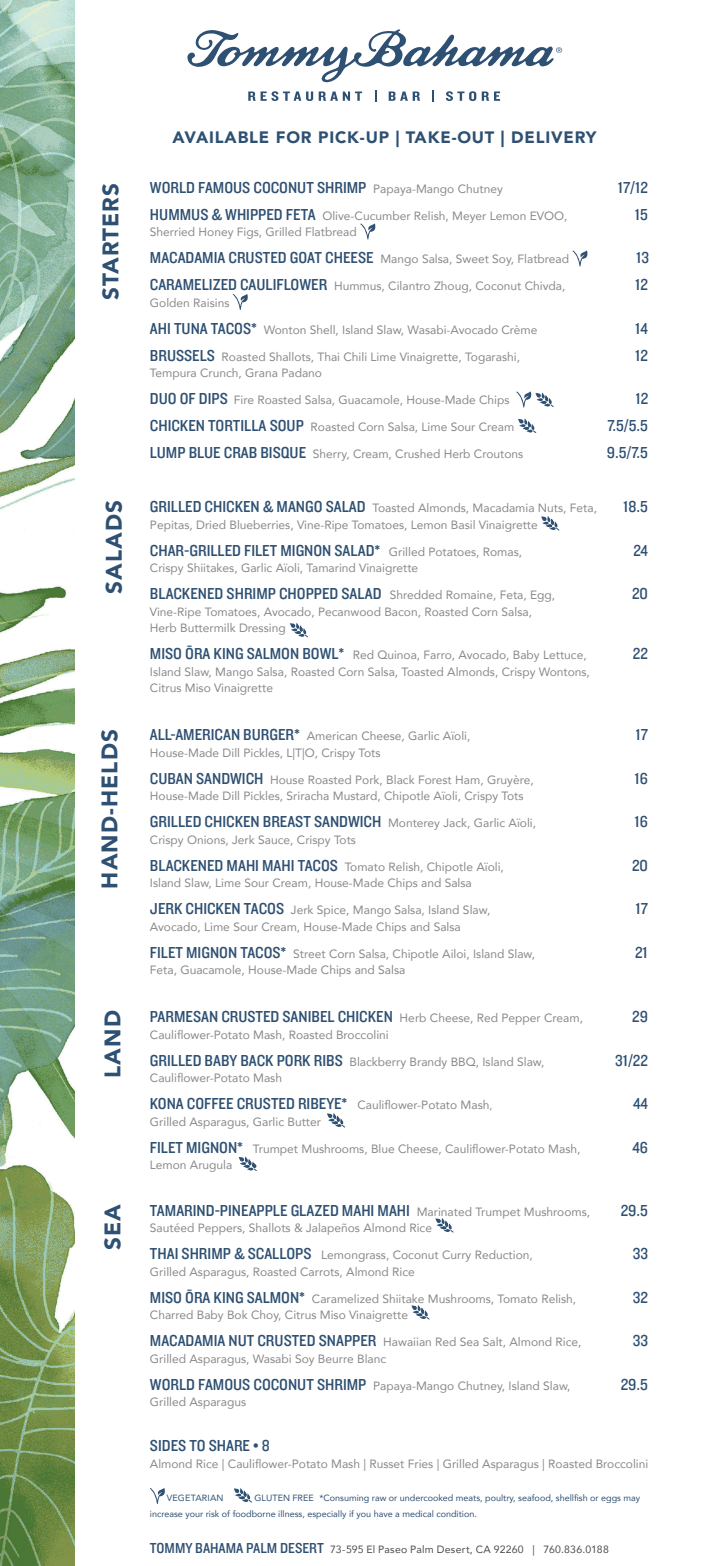
<style>
.page{position:relative;width:702px;height:1566px;background:#fff}
.page>*{position:absolute;margin:0;border:0;box-sizing:border-box;transform-origin:0 0}
.t1{font:900 22.5px "Avenir";letter-spacing:.05em;color:#2e5072}
.Item{font:16.5px "Knockout 30 Junior Welterwt";color:#2e5072}
.Item-2{font:900 16.5px "Avenir";letter-spacing:.05em;color:#2e5072}
.Item-3{font:12px/16.5px "Avenir";color:#89898b}
.disclaimer{font:10.5px "Avenir";letter-spacing:.02em;color:#4b4c4d}
.Item-4{font:9px/16.5px "Avenir";color:#2e5072}
.s1{font-family:"Avenir";font-size:12px;color:#89898b}
.s2{font-family:"Knockout 30 Junior Welterwt";font-size:16.5px;color:#2e5072}
.s3{font-family:"Avenir";font-size:10.5px;color:#89898b}
.s4{font-family:"Knockout 30 Junior Welterwt";font-size:15px;color:#2e5072}
</style>
<div class="page">
<img style="left:0;top:0;width:75px;height:1566px">
<svg style="left:360px;top:224px;width:16px;height:15px"></svg>
<svg style="left:572px;top:251px;width:16px;height:15px"></svg>
<svg style="left:233px;top:294px;width:15px;height:16px"></svg>
<svg style="left:518px;top:418px;width:19px;height:15px"></svg>
<svg style="left:541px;top:516px;width:19px;height:15px"></svg>
<svg style="left:327px;top:1113px;width:18px;height:15px"></svg>
<svg style="left:239px;top:1156px;width:18px;height:15px"></svg>
<svg style="left:435px;top:1218px;width:19px;height:15px"></svg>
<svg style="left:411px;top:1305px;width:19px;height:15px"></svg>
<svg style="left:150px;top:1488px;width:15px;height:16px"></svg>
<svg style="left:234px;top:1488px;width:18px;height:15px"></svg>
<svg style="left:187px;top:29px;width:375px;height:54px"></svg>
<svg style="left:248px;top:91px;width:65px;height:10px"></svg>
<svg style="left:319px;top:92px;width:43px;height:9px"></svg>
<svg style="left:389px;top:92px;width:31px;height:9px"></svg>
<svg style="left:446px;top:91px;width:30px;height:10px"></svg>
<svg style="left:482px;top:92px;width:18px;height:9px"></svg>
<svg style="left:516px;top:392px;width:38px;height:16px"></svg>
<svg style="left:290px;top:623px;width:18px;height:15px"></svg>
<p class="Item-2" style="left:173px;top:123px;width:425px">AVAILABLE FOR PICK-UP | TAKE-OUT | DELIVERY</p>
<p class="t1" style="left:91px;top:300px;width:119px;rotate:-90deg">STARTERS</p>
<p class="Item" style="left:150px;top:176px;width:354px">WORLD FAMOUS COCONUT SHRIMP <span class="s1">Papaya-Mango Chutney</span></p>
<p class="Item" style="left:618px;top:176px;width:32px">17/12</p>
<p class="Item-3" style="left:150px;top:207px;width:419px"><span class="s2">HUMMUS &amp; WHIPPED FETA</span> Olive-Cucumber Relish, Meyer Lemon EVOO,</p>
<p class="Item" style="left:635px;top:203px;width:15px">15</p>
<p class="Item-3" style="left:150px;top:224px;width:208px">Sherried Honey Figs, Grilled Flatbread</p>
<p class="Item-3" style="left:150px;top:251px;width:421px"><span class="s2">MACADAMIA CRUSTED GOAT CHEESE</span> Mango Salsa, Sweet Soy, Flatbread</p>
<p class="Item" style="left:636px;top:247px;width:14px">13</p>
<p class="Item-3" style="left:150px;top:278px;width:417px"><span class="s2">CARAMELIZED CAULIFLOWER</span> Hummus, Cilantro Zhoug, Coconut Chivda,</p>
<p class="Item" style="left:635px;top:274px;width:14px">12</p>
<p class="Item-3" style="left:150px;top:294px;width:81px">Golden Raisins</p>
<p class="Item-3" style="left:150px;top:321px;width:389px"><span class="s2">AHI TUNA TACOS*</span> Wonton Shell, Island Slaw, Wasabi-Avocado Crème</p>
<p class="Item" style="left:635px;top:317px;width:14px">14</p>
<p class="Item-3" style="left:150px;top:348px;width:372px"><span class="s2">BRUSSELS</span> Roasted Shallots, Thai Chili Lime Vinaigrette, Togarashi,</p>
<p class="Item" style="left:635px;top:344px;width:14px">12</p>
<p class="Item-3" style="left:150px;top:365px;width:174px">Tempura Crunch, Grana Padano</p>
<p class="Item-3" style="left:150px;top:392px;width:361px"><span class="s2">DUO OF DIPS</span> Fire Roasted Salsa, Guacamole, House-Made Chips</p>
<p class="Item" style="left:636px;top:388px;width:14px">12</p>
<p class="Item-3" style="left:150px;top:419px;width:366px"><span class="s2">CHICKEN TORTILLA SOUP</span> Roasted Corn Salsa, Lime Sour Cream</p>
<p class="Item" style="left:607px;top:415px;width:42px">7.5/5.5</p>
<p class="Item-3" style="left:150px;top:446px;width:375px"><span class="s2">LUMP BLUE CRAB BISQUE</span> Sherry, Cream, Crushed Herb Croutons</p>
<p class="Item" style="left:607px;top:442px;width:42px">9.5/7.5</p>
<p class="Item-3" style="left:150px;top:500px;width:449px"><span class="s2">GRILLED CHICKEN &amp; MANGO SALAD</span> Toasted Almonds, Macadamia Nuts, Feta,</p>
<p class="Item" style="left:623px;top:496px;width:26px">18.5</p>
<p class="Item-3" style="left:150px;top:516px;width:389px">Pepitas, Dried Blueberries, Vine-Ripe Tomatoes, Lemon Basil Vinaigrette</p>
<p class="Item" style="left:150px;top:539px;width:374px">CHAR-GRILLED FILET MIGNON SALAD* <span class="s1">Grilled Potatoes, Romas,</span></p>
<p class="Item" style="left:633px;top:539px;width:16px">24</p>
<p class="Item-3" style="left:150px;top:560px;width:270px">Crispy Shiitakes, Garlic Aïoli, Tamarind Vinaigrette</p>
<p class="Item" style="left:150px;top:583px;width:407px">BLACKENED SHRIMP CHOPPED SALAD <span class="s1">Shredded Romaine, Feta, Egg,</span></p>
<p class="Item" style="left:632px;top:583px;width:17px">20</p>
<p class="Item-3" style="left:150px;top:603px;width:384px">Vine-Ripe Tomatoes, Avocado, Pecanwood Bacon, Roasted Corn Salsa,<br>Herb Buttermilk Dressing</p>
<p class="Item-3" style="left:150px;top:647px;width:438px"><span class="s2">MISO ŌRA KING SALMON BOWL*</span> Red Quinoa, Farro, Avocado, Baby Lettuce,</p>
<p class="Item" style="left:633px;top:643px;width:17px">22</p>
<p class="Item-3" style="left:150px;top:663px;width:442px">Island Slaw, Mango Salsa, Roasted Corn Salsa, Toasted Almonds, Crispy Wontons,<br>Citrus Miso Vinaigrette</p>
<p class="Item-3" style="left:150px;top:728px;width:322px"><span class="s2">ALL-AMERICAN BURGER*</span> American Cheese, Garlic Aïoli,</p>
<p class="Item" style="left:635px;top:724px;width:14px">17</p>
<p class="Item-3" style="left:150px;top:744px;width:232px">House-Made Dill Pickles, L|T|O, Crispy Tots</p>
<p class="Item-3" style="left:150px;top:771px;width:385px"><span class="s2">CUBAN SANDWICH</span> House Roasted Pork, Black Forest Ham, Gruyère,</p>
<p class="Item" style="left:635px;top:767px;width:15px">16</p>
<p class="Item-3" style="left:150px;top:788px;width:375px">House-Made Dill Pickles, Sriracha Mustard, Chipotle Aïoli, Crispy Tots</p>
<p class="Item" style="left:150px;top:811px;width:388px">GRILLED CHICKEN BREAST SANDWICH <span class="s1">Monterey Jack, Garlic Aïoli,</span></p>
<p class="Item" style="left:635px;top:811px;width:15px">16</p>
<p class="Item-3" style="left:150px;top:831px;width:208px">Crispy Onions, Jerk Sauce, Crispy Tots</p>
<p class="Item-3" style="left:150px;top:858px;width:356px"><span class="s2">BLACKENED MAHI MAHI TACOS</span> Tomato Relish, Chipotle Aïoli,</p>
<p class="Item" style="left:632px;top:854px;width:17px">20</p>
<p class="Item-3" style="left:150px;top:875px;width:323px">Island Slaw, Lime Sour Cream, House-Made Chips and Salsa</p>
<p class="Item-3" style="left:150px;top:902px;width:342px"><span class="s2">JERK CHICKEN TACOS</span> Jerk Spice, Mango Salsa, Island Slaw,</p>
<p class="Item" style="left:635px;top:898px;width:14px">17</p>
<p class="Item-3" style="left:150px;top:918px;width:312px">Avocado, Lime Sour Cream, House-Made Chips and Salsa</p>
<p class="Item-3" style="left:150px;top:945px;width:387px"><span class="s2">FILET MIGNON TACOS*</span> Street Corn Salsa, Chipotle Ailoi, Island Slaw,</p>
<p class="Item" style="left:635px;top:941px;width:14px">21</p>
<p class="Item-3" style="left:150px;top:962px;width:257px">Feta, Guacamole, House-Made Chips and Salsa</p>
<p class="Item" style="left:150px;top:1006px;width:435px">PARMESAN CRUSTED SANIBEL CHICKEN <span class="s1">Herb Cheese, Red Pepper Cream,</span></p>
<p class="Item" style="left:632px;top:1006px;width:17px">29</p>
<p class="Item-3" style="left:150px;top:1026px;width:240px">Cauliflower-Potato Mash, Roasted Broccolini</p>
<p class="Item-3" style="left:150px;top:1053px;width:396px"><span class="s2">GRILLED BABY BACK PORK RIBS</span> Blackberry Brandy BBQ, Island Slaw,</p>
<p class="Item" style="left:615px;top:1049px;width:34px">31/22</p>
<p class="Item-3" style="left:150px;top:1070px;width:134px">Cauliflower-Potato Mash</p>
<p class="Item" style="left:150px;top:1093px;width:344px">KONA COFFEE CRUSTED RIBEYE* <span class="s1">Cauliflower-Potato Mash</span><span class="s3">,</span></p>
<p class="Item" style="left:633px;top:1093px;width:16px">44</p>
<p class="Item-3" style="left:150px;top:1113px;width:173px">Grilled Asparagus, Garlic Butter</p>
<p class="Item-3" style="left:150px;top:1140px;width:432px"><span class="s2">FILET MIGNON*</span> Trumpet Mushrooms, Blue Cheese, Cauliflower-Potato Mash,</p>
<p class="Item" style="left:633px;top:1136px;width:17px">46</p>
<p class="Item-3" style="left:150px;top:1157px;width:84px">Lemon Arugula</p>
<p class="Item" style="left:150px;top:1199px;width:442px">TAMARIND-PINEAPPLE GLAZED MAHI MAHI <span class="s1">Marinated Trumpet Mushrooms,</span></p>
<p class="Item" style="left:621px;top:1199px;width:29px">29.5</p>
<p class="Item-3" style="left:150px;top:1220px;width:284px">Sautéed Peppers, Shallots &amp; Jalapeños Almond Rice</p>
<p class="Item-3" style="left:150px;top:1247px;width:384px"><span class="s2">THAI SHRIMP &amp; SCALLOPS</span> Lemongrass, Coconut Curry Reduction,</p>
<p class="Item" style="left:633px;top:1243px;width:17px">33</p>
<p class="Item-3" style="left:150px;top:1263px;width:267px">Grilled Asparagus, Roasted Carrots, Almond Rice</p>
<p class="Item-3" style="left:150px;top:1290px;width:428px"><span class="s2">MISO ŌRA KING SALMON*</span> Caramelized Shiitake Mushrooms, Tomato Relish,</p>
<p class="Item" style="left:633px;top:1286px;width:17px">32</p>
<p class="Item-3" style="left:150px;top:1307px;width:260px">Charred Baby Bok Choy, Citrus Miso Vinaigrette</p>
<p class="Item-3" style="left:150px;top:1334px;width:433px"><span class="s2">MACADAMIA NUT CRUSTED SNAPPER</span> Hawaiian Red Sea Salt, Almond Rice,</p>
<p class="Item" style="left:633px;top:1330px;width:17px">33</p>
<p class="Item-3" style="left:150px;top:1350px;width:238px">Grilled Asparagus, Wasabi Soy Beurre Blanc</p>
<p class="Item-3" style="left:150px;top:1377px;width:422px"><span class="s2">WORLD FAMOUS COCONUT SHRIMP</span> Papaya-Mango Chutney, Island Slaw,</p>
<p class="Item" style="left:621px;top:1373px;width:29px">29.5</p>
<p class="Item-3" style="left:150px;top:1394px;width:98px">Grilled Asparagus</p>
<p class="Item" style="left:150px;top:1435px;width:121px">SIDES TO SHARE • 8</p>
<p class="Item-3" style="left:150px;top:1455px;width:500px">Almond Rice | Cauliflower-Potato Mash | Russet Fries | Grilled Asparagus | Roasted Broccolini</p>
<p class="Item-4" style="left:167px;top:1489px;width:58px">VEGETARIAN</p>
<p class="t1" style="left:95px;top:594px;width:95px;rotate:-90deg">SALADS</p>
<p class="t1" style="left:90px;top:889px;width:161px;rotate:-90deg">HAND-HELDS</p>
<p class="t1" style="left:93px;top:1078px;width:69px;rotate:-90deg">LAND</p>
<p class="t1" style="left:93px;top:1250px;width:48px;rotate:-90deg">SEA</p>
<p class="Item-4" style="left:150px;top:1489px;width:492px;text-indent:104px">GLUTEN FREE *Consuming raw or undercooked meats, poultry, seafood, shellfish or eggs may increase your risk of foodborne illness, especially if you have a medical condition.</p>
<p class="disclaimer" style="left:150px;top:1541px;width:460px"><span class="s4">TOMMY BAHAMA PALM DESERT</span> 73-595 El Paseo Palm Desert, CA 92260 | 760.836.0188</p>
</div>
